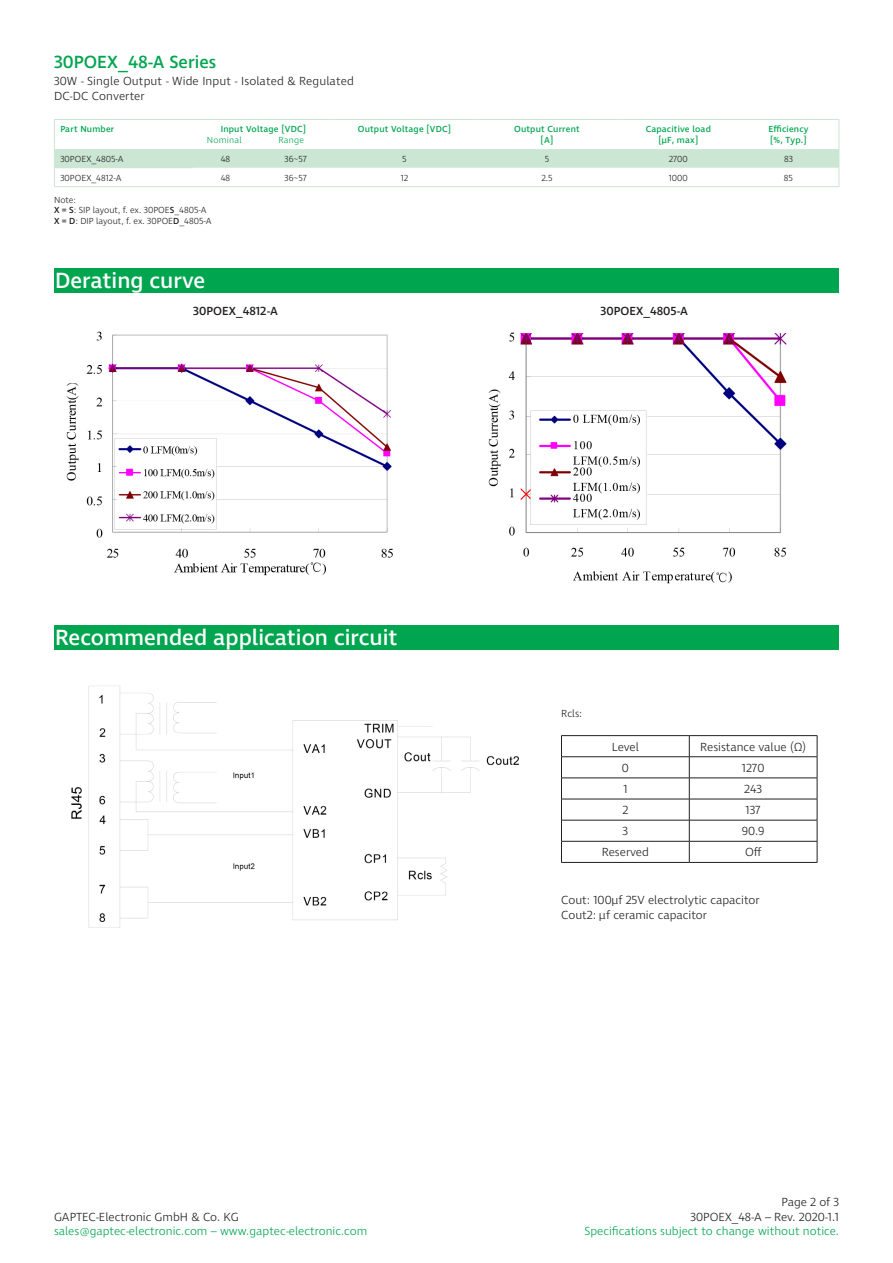
<style>
.page{position:relative;width:893px;height:1263px;background:#fff}
.page>*{position:absolute;margin:0;border:0;box-sizing:border-box;transform-origin:0 0}
.t1{font:500 22.5px "Ingra";color:#fff}
.t2{font:500 18px "Ingra";color:#00a54f}
.t3{font:300 12px/14.4px "Ingra";color:#231f20;text-align:right}
.t4{font:300 12px "Ingra";color:#00a54f}
.t5{font:500 12px "Ingra";color:#231f20}
.t6{font:300 10.5px "Ingra";color:#231f20}
.t7{font:300 9px "Ingra";color:#231f20}
.t8{font:500 9px "Ingra";letter-spacing:.02em;color:#00a54f}
.t9{font:300 9px "Ingra";letter-spacing:.02em;color:#00a54f}
.s1{font-weight:500}
</style>
<div class="page">
<hr style="left:54px;top:119px;width:139px;height:1px;background:#cbe6d3">
<hr style="left:193px;top:119px;width:65px;height:1px;background:#cbe6d3">
<hr style="left:258px;top:119px;width:76px;height:1px;background:#cbe6d3">
<hr style="left:334px;top:119px;width:141px;height:1px;background:#cbe6d3">
<hr style="left:475px;top:119px;width:144px;height:1px;background:#cbe6d3">
<hr style="left:619px;top:119px;width:119px;height:1px;background:#cbe6d3">
<hr style="left:738px;top:119px;width:101px;height:1px;background:#cbe6d3">
<hr style="left:54px;top:186px;width:139px;height:1px;background:#cbe6d3">
<hr style="left:193px;top:186px;width:65px;height:1px;background:#cbe6d3">
<hr style="left:258px;top:186px;width:76px;height:1px;background:#cbe6d3">
<hr style="left:334px;top:186px;width:141px;height:1px;background:#cbe6d3">
<hr style="left:475px;top:186px;width:144px;height:1px;background:#cbe6d3">
<hr style="left:619px;top:186px;width:119px;height:1px;background:#cbe6d3">
<hr style="left:738px;top:186px;width:101px;height:1px;background:#cbe6d3">
<svg style="left:54px;top:120px;width:786px;height:66px"></svg>
<div style="left:54px;top:625px;width:785px;height:25px;background:#00a54f"></div>
<div style="left:54px;top:268px;width:785px;height:25px;background:#00a54f"></div>
<img style="left:71px;top:685px;width:448px;height:243px">
<hr style="left:561px;top:735px;width:128px;height:1px;background:#231f20">
<hr style="left:689px;top:735px;width:128px;height:1px;background:#231f20">
<hr style="left:561px;top:756px;width:128px;height:1px;background:#231f20">
<hr style="left:689px;top:756px;width:128px;height:1px;background:#231f20">
<hr style="left:561px;top:778px;width:128px;height:1px;background:#231f20">
<hr style="left:689px;top:778px;width:128px;height:1px;background:#231f20">
<hr style="left:561px;top:799px;width:128px;height:1px;background:#231f20">
<hr style="left:689px;top:799px;width:128px;height:1px;background:#231f20">
<hr style="left:561px;top:820px;width:128px;height:1px;background:#231f20">
<hr style="left:689px;top:820px;width:128px;height:1px;background:#231f20">
<hr style="left:561px;top:841px;width:128px;height:1px;background:#231f20">
<svg style="left:561px;top:736px;width:1px;height:126px"></svg>
<hr style="left:689px;top:841px;width:128px;height:1px;background:#231f20">
<svg style="left:689px;top:736px;width:1px;height:126px"></svg>
<svg style="left:817px;top:736px;width:1px;height:126px"></svg>
<hr style="left:561px;top:862px;width:128px;height:1px;background:#231f20">
<hr style="left:689px;top:862px;width:128px;height:1px;background:#231f20">
<img style="left:66px;top:331px;width:721px;height:253px">
<h2 class="t2" style="left:54px;top:50px;width:164px">30POEX_48-A Series</h2>
<p class="t3" style="left:54px;top:75px;width:301px;text-align:left">30W - Single Output - Wide Input - Isolated &amp; Regulated<br>DC-DC Converter</p>
<p class="t8" style="left:60px;top:124px;width:55px">Part Number</p>
<p class="t8" style="left:221px;top:124px;width:87px">Input Voltage [VDC]</p>
<p class="t9" style="left:207px;top:134px;width:36px">Nominal</p>
<p class="t9" style="left:279px;top:134px;width:27px">Range</p>
<p class="t8" style="left:358px;top:124px;width:95px">Output Voltage [VDC]</p>
<p class="t8" style="left:514px;top:124px;width:67px">Output Current</p>
<p class="t8" style="left:541px;top:134px;width:14px">[A]</p>
<p class="t8" style="left:646px;top:124px;width:67px">Capacitive load</p>
<p class="t8" style="left:658px;top:134px;width:41px">[µF, max]</p>
<p class="t8" style="left:768px;top:124px;width:42px">Efficiency</p>
<p class="t8" style="left:770px;top:134px;width:38px">[%, Typ.]</p>
<p class="t7" style="left:60px;top:153px;width:65px">30POEX_4805-A</p>
<p class="t7" style="left:221px;top:153px;width:11px">48</p>
<p class="t7" style="left:285px;top:153px;width:24px">36~57</p>
<p class="t7" style="left:402px;top:153px;width:6px">5</p>
<p class="t7" style="left:545px;top:153px;width:6px">5</p>
<p class="t7" style="left:669px;top:153px;width:21px">2700</p>
<p class="t7" style="left:784px;top:153px;width:10px">83</p>
<p class="t7" style="left:60px;top:172px;width:63px">30POEX_4812-A</p>
<p class="t7" style="left:221px;top:172px;width:11px">48</p>
<p class="t7" style="left:285px;top:172px;width:24px">36~57</p>
<p class="t7" style="left:401px;top:172px;width:9px">12</p>
<p class="t7" style="left:541px;top:172px;width:13px">2.5</p>
<p class="t7" style="left:669px;top:172px;width:21px">1000</p>
<p class="t7" style="left:784px;top:172px;width:11px">85</p>
<p class="t7" style="left:54px;top:194px;width:24px">Note:</p>
<p class="t7" style="left:54px;top:205px;width:154px"><span class="s1">X = S</span>: SIP layout, f. ex. 30POE<span class="s1">S</span>_4805-A</p>
<p class="t7" style="left:54px;top:216px;width:159px"><span class="s1">X = D</span>: DIP layout, f. ex. 30POE<span class="s1">D</span>_4805-A</p>
<p class="t1" style="left:55px;top:266px;width:152px">Derating curve</p>
<p class="t5" style="left:193px;top:303px;width:86px">30POEX_4812-A</p>
<p class="t5" style="left:601px;top:303px;width:89px">30POEX_4805-A</p>
<p class="t1" style="left:55px;top:623px;width:344px">Recommended application circuit</p>
<p class="t3" style="left:54px;top:1210px;width:186px">GAPTEC-Electronic GmbH &amp; Co. KG</p>
<p class="t4" style="left:54px;top:1223px;width:315px">sales@gaptec-electronic.com – www.gaptec-electronic.com</p>
<p class="t6" style="left:561px;top:707px;width:22px">Rcls:</p>
<p class="t3" style="left:612px;top:740px;width:28px">Level</p>
<p class="t3" style="left:700px;top:740px;width:107px">Resistance value (Ω)</p>
<p class="t3" style="left:622px;top:761px;width:9px">0</p>
<p class="t3" style="left:742px;top:761px;width:24px">1270</p>
<p class="t3" style="left:623px;top:782px;width:6px">1</p>
<p class="t3" style="left:744px;top:782px;width:19px">243</p>
<p class="t3" style="left:622px;top:803px;width:7px">2</p>
<p class="t3" style="left:745px;top:803px;width:17px">137</p>
<p class="t3" style="left:623px;top:825px;width:7px">3</p>
<p class="t3" style="left:742px;top:825px;width:24px">90.9</p>
<p class="t3" style="left:602px;top:846px;width:49px">Reserved</p>
<p class="t3" style="left:745px;top:846px;width:18px">Off</p>
<p class="t3" style="left:561px;top:893px;width:200px">Cout: 100µf 25V electrolytic capacitor</p>
<p class="t3" style="left:561px;top:908px;width:147px">Cout2: µf ceramic capacitor</p>
<p class="t3" style="left:690px;top:1195px;width:150px">Page 2 of 3<br>30POEX_48-A – Rev. 2020-1.1</p>
<p class="t4" style="left:585px;top:1223px;width:256px">Specifications subject to change without notice.</p>
</div>
